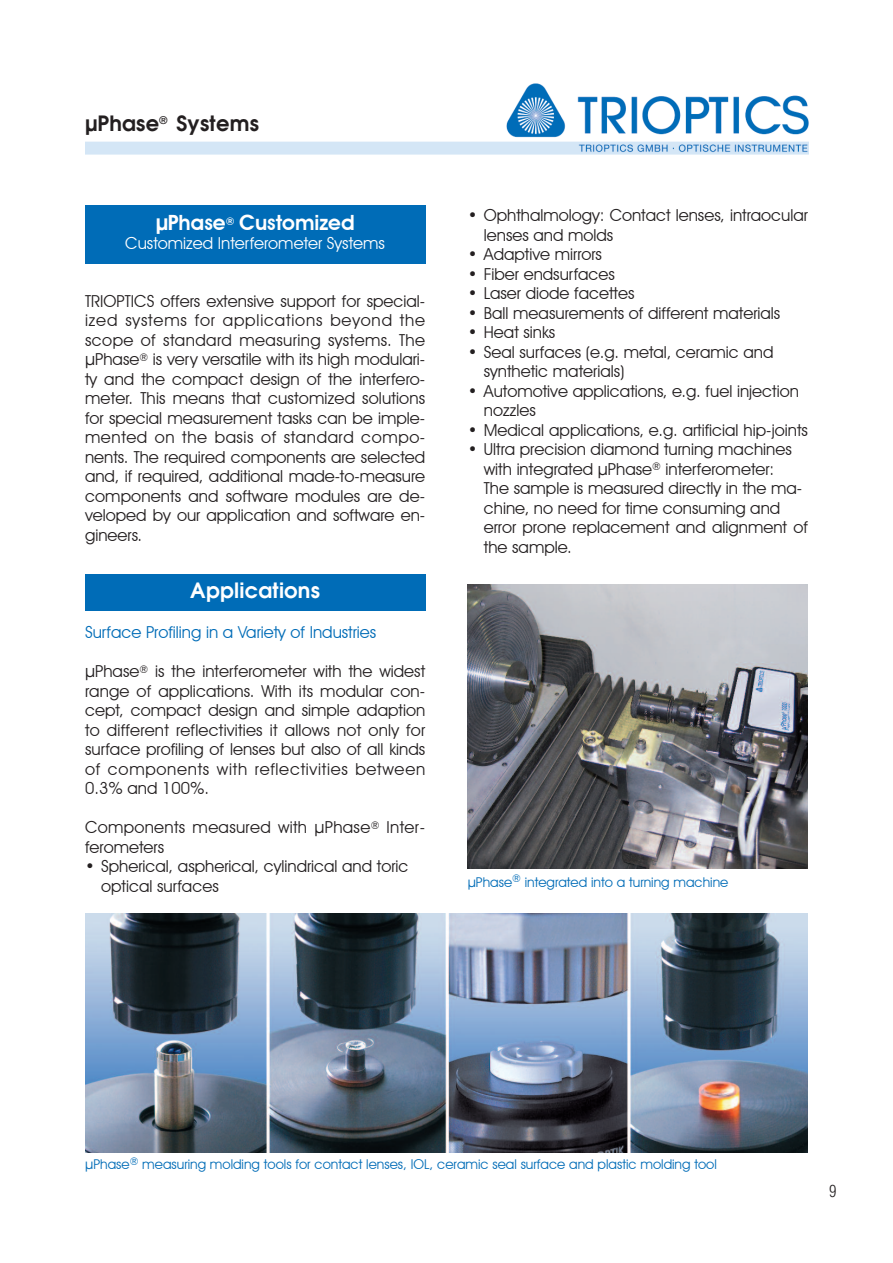
<style>
.page{position:relative;width:893px;height:1263px;background:#fff}
.page>*{position:absolute;margin:0;border:0;box-sizing:border-box;transform-origin:0 0}
.t1{font:600 21px "Avant Garde IT Cby BT";color:#fff}
.t2{font:600 21px "Avant Garde";letter-spacing:.01em;color:#231f20}
.t3{font:600 21px "Avant Garde";letter-spacing:.01em;color:#fff}
.t4{font:16.5px/19.5px "Avant Garde IT Cby BT";color:#231f20}
.t5{font:16.5px/19.5px "Avant Garde IT Cby BT";letter-spacing:.02em;color:#231f20}
.t6{font:16.5px "Avant Garde IT Cby BT";color:#006cb7}
.t7{font:16.5px "Avant Garde IT Cby BT";color:#fff}
.t8{font:300 condensed 16.5px "Helvetica";color:#231f20}
.t9{font:13.5px "Avant Garde IT Cby BT";color:#006cb7}
.s1{font-family:"Avant Garde"}
</style>
<div class="page">
<img style="left:85px;top:83px;width:724px;height:72px">
<img style="left:85px;top:914px;width:723px;height:239px">
<div style="left:85px;top:574px;width:340px;height:36px;background:#006cb7"></div>
<div style="left:85px;top:205px;width:340px;height:59px;background:#006cb7"></div>
<img style="left:468px;top:585px;width:340px;height:284px">
<p class="t2" style="left:85px;top:112px;width:175px">µPhase<sup>®</sup> Systems</p>
<p class="t1" style="left:156px;top:210px;width:200px"><span class="s1">µ</span>Phase<sup>®</sup> Customized</p>
<p class="t7" style="left:125px;top:234px;width:261px">Customized Interferometer Systems</p>
<p class="t4" style="left:85px;top:291px;width:342px;text-align:justify">TRIOPTICS offers extensive support for special&shy;ized systems for applications beyond the scope of standard measuring systems. The <span class="s1">µ</span>Phase<sup>®</sup> is very versatile with its high modulari&shy;ty and the compact design of the interfero&shy;meter. This means that customized solutions for special measurement tasks can be imple&shy;mented on the basis of standard compo&shy;nents. The required components are selected and, if required, additional made-to-measure components and software modules are de&shy;veloped by our application and software en&shy;gineers.</p>
<p class="t3" style="left:190px;top:579px;width:131px">Applications</p>
<p class="t6" style="left:85px;top:622px;width:293px">Surface Profiling in a Variety of Industries</p>
<p class="t4" style="left:85px;top:661px;width:342px;text-align:justify"><span class="s1">µ</span>Phase<sup>®</sup> is the interferometer with the widest range of applications. With its modular con&shy;cept, compact design and simple adaption to different reflectivities it allows not only for surface profiling of lenses but also of all kinds of components with reflectivities between 0.3% and 100%.</p>
<p class="t5" style="left:85px;top:817px;width:342px">Components measured with <span class="s1">µ</span>Phase<sup>®</sup> Inter&shy;ferometers</p>
<p class="t4" style="left:101px;top:856px;width:309px;text-indent:-16px">• Spherical, aspherical, cylindrical and toric optical surfaces</p>
<p class="t4" style="left:484px;top:205px;width:326px;text-indent:-16px">• Ophthalmology: Contact lenses, intraocular lenses and molds</p>
<p class="t4" style="left:468px;top:244px;width:136px">• Adaptive mirrors</p>
<p class="t4" style="left:468px;top:264px;width:149px">• Fiber endsurfaces</p>
<p class="t4" style="left:468px;top:283px;width:168px">• Laser diode facettes</p>
<p class="t4" style="left:468px;top:303px;width:314px">• Ball measurements of different materials</p>
<p class="t4" style="left:468px;top:322px;width:89px">• Heat sinks</p>
<p class="t4" style="left:484px;top:342px;width:291px;text-indent:-16px">• Seal surfaces (e.g. metal, ceramic and synthetic materials)</p>
<p class="t4" style="left:484px;top:381px;width:317px;text-indent:-16px">• Automotive applications, e.g. fuel injection nozzles</p>
<p class="t4" style="left:468px;top:420px;width:342px">• Medical applications, e.g. artificial hip-joints</p>
<p class="t4" style="left:484px;top:439px;width:326px;text-indent:-16px">• Ultra precision diamond turning machines with integrated <span class="s1">µ</span>Phase<sup>®</sup> interferometer:<br>The sample is measured directly in the ma&shy;chine, no need for time consuming and error prone replacement and alignment of the sample.</p>
<p class="t9" style="left:468px;top:874px;width:262px"><span class="s1">µ</span>Phase<sup>®</sup> integrated into a turning machine</p>
<p class="t9" style="left:85px;top:1156px;width:633px"><span class="s1">µ</span>Phase<sup>®</sup> measuring molding tools for contact lenses, IOL, ceramic seal surface and plastic molding tool</p>
<p class="t8" style="left:829px;top:1182px;width:9px">9</p>
</div>
